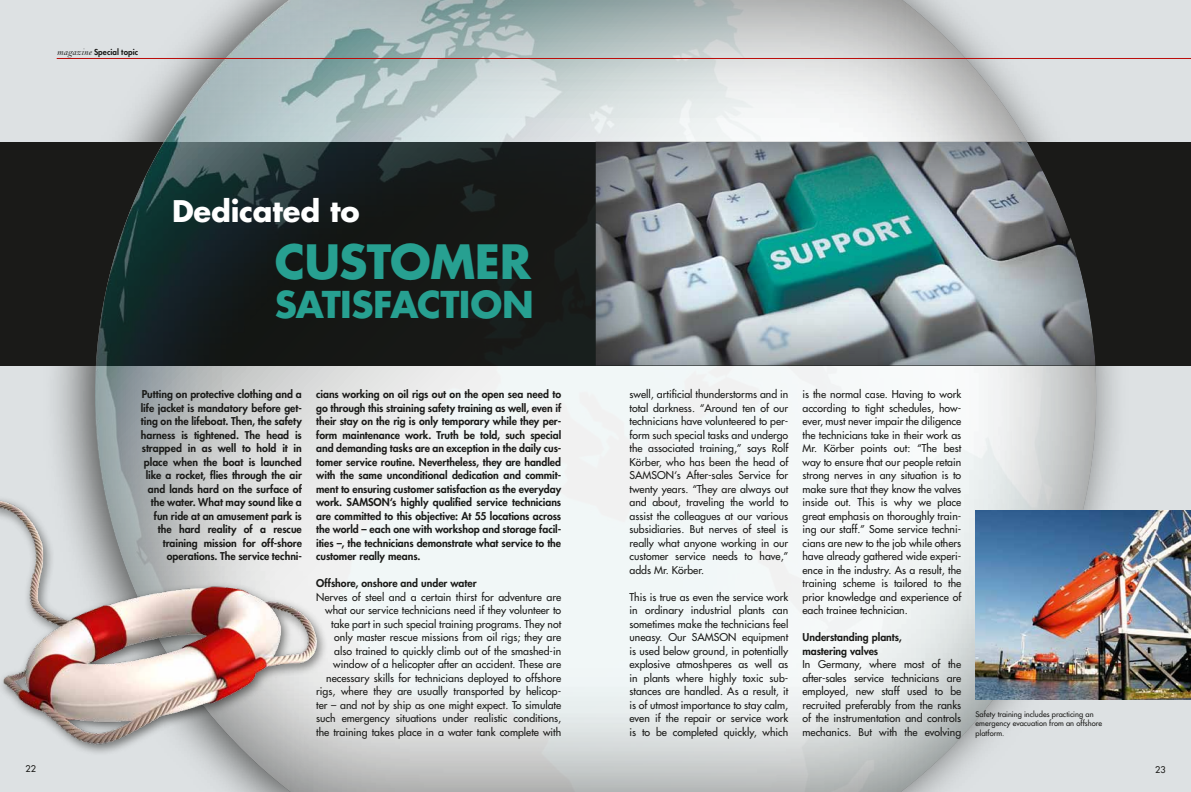
<style>
.page{position:relative;width:1191px;height:792px;background:#dde1e3}
.page>*{position:absolute;margin:0;border:0;box-sizing:border-box;transform-origin:0 0}
.t1{font:700 46px "Futura";letter-spacing:-.015em;color:#27a091}
.t2{font:700 36px "Futura";letter-spacing:-.015em;color:#27a091}
.t3{font:700 29px "Futura";letter-spacing:-.005em;color:#fff}
.t4{font:10.5px/13.5px "Futura";color:#1a1a18;text-align:justify}
.t5{font:800 10.5px/13.5px "Futura";color:#1a1a18;text-align:justify}
.t6{font:9px "Futura";color:#1a1a18}
.t7{font:800 8px "Futura";letter-spacing:.005em;color:#1a1a18}
.t8{font:7.5px/9.5px "Futura";letter-spacing:.005em;color:#1a1a18}
.s1{font-family:"Bell MT Italic";font-weight:400;font-size:9.5px}
</style>
<div class="page">
<div style="left:41px;top:0;width:1089px;height:792px;background:#1a1a18;opacity:.75"></div>
<div style="left:0;top:142px;width:1191px;height:224px;background:#1a1a18"></div>
<img style="left:95px;top:0;width:1001px;height:792px">
<div style="left:328px;top:141px;width:767px;height:226px;background:#1a1a18;opacity:.75"></div>
<img style="left:0;top:482px;width:333px;height:306px">
<img style="left:975px;top:510px;width:216px;height:190px">
<hr style="left:57px;top:58px;width:1134px;height:1px;background:#bb0c0a">
<p class="t7" style="left:57px;top:46px;width:83px"><span class="s1">magazine</span> Special topic</p>
<h3 class="t3" style="left:172px;top:191px;width:189px">Dedicated to</h3>
<h1 class="t1" style="left:275px;top:230px;width:258px">CUSTOMER</h1>
<h2 class="t2" style="left:275px;top:279px;width:260px">SATISFACTION</h2>
<p class="t5" style="left:141px;top:387px;width:162px;text-align:right">Putting on protective clothing and a life jacket is mandatory before get&shy;ting on the lifeboat. Then, the safety harness is tightened. The head is strapped in as well to hold it in place when the boat is launched like a rocket, flies through the air and lands hard on the surface of the water. What may sound like a fun ride at an amusement park is the hard reality of a rescue training mission for off-shore operations. The service techni-</p>
<p class="t5" style="left:316px;top:387px;width:247px">cians working on oil rigs out on the open sea need to go through this straining safety training as well, even if their stay on the rig is only temporary while they per&shy;form maintenance work. Truth be told, such special and demanding tasks are an exception in the daily cus&shy;tomer service routine. Nevertheless, they are handled with the same unconditional dedication and commit&shy;ment to ensuring customer satisfaction as the everyday work. SAMSON‘s highly qualified service technicians are committed to this objective: At 55 locations across the world – each one with workshop and storage facil&shy;ities –, the technicians demonstrate what service to the customer really means.</p>
<p class="t5" style="left:316px;top:576px;width:162px">Offshore, onshore and under water</p>
<p class="t4" style="left:316px;top:590px;width:247px;text-align:right">Nerves of steel and a certain thirst for adventure are what our service technicians need if they volunteer to take part in such special training programs. They not only master rescue missions from oil rigs; they are also trained to quickly climb out of the smashed-in window of a helicopter after an accident. These are necessary skills for technicians deployed to offshore rigs, where they are usually transported by helicop&shy;ter – and not by ship as one might expect. To simulate such emergency situations under realistic conditions, the training takes place in a water tank complete with</p>
<p class="t4" style="left:629px;top:388px;width:160px">swell, artificial thunderstorms and in total darkness. “Around ten of our technicians have volunteered to per&shy;form such special tasks and undergo the associated training,” says Rolf Körber, who has been the head of SAMSON‘s After-sales Service for twenty years. “They are always out and about, traveling the world to assist the colleagues at our various subsidiaries. But nerves of steel is really what anyone working in our customer service needs to have,” adds Mr. Körber.</p>
<p class="t4" style="left:629px;top:590px;width:160px">This is true as even the service work in ordinary industrial plants can sometimes make the technicians feel uneasy. Our SAMSON equipment is used below ground, in potentially explosive atmoshperes as well as in plants where highly toxic sub&shy;stances are handled. As a result, it is of utmost importance to stay calm, even if the repair or service work is to be completed quickly, which</p>
<p class="t4" style="left:802px;top:388px;width:160px">is the normal case. Having to work according to tight schedules, how&shy;ever, must never impair the diligence the technicians take in their work as Mr. Körber points out: “The best way to ensure that our people retain strong nerves in any situation is to make sure that they know the valves inside out. This is why we place great emphasis on thoroughly train&shy;ing our staff.” Some service techni&shy;cians are new to the job while others have already gathered wide experi&shy;ence in the industry. As a result, the training scheme is tailored to the prior knowledge and experience of each trainee technician.</p>
<p class="t5" style="left:802px;top:631px;width:101px">Understanding plants, mastering valves</p>
<p class="t4" style="left:802px;top:658px;width:160px">In Germany, where most of the after-sales service technicians are employed, new staff used to be recruited preferably from the ranks of the instrumentation and controls mechanics. But with the evolving</p>
<p class="t8" style="left:975px;top:709px;width:128px">Safety training includes practicing an emergency evacuation from an offshore platform.</p>
<p class="t6" style="left:26px;top:763px;width:12px">22</p>
<p class="t6" style="left:1155px;top:764px;width:12px">23</p>
</div>
